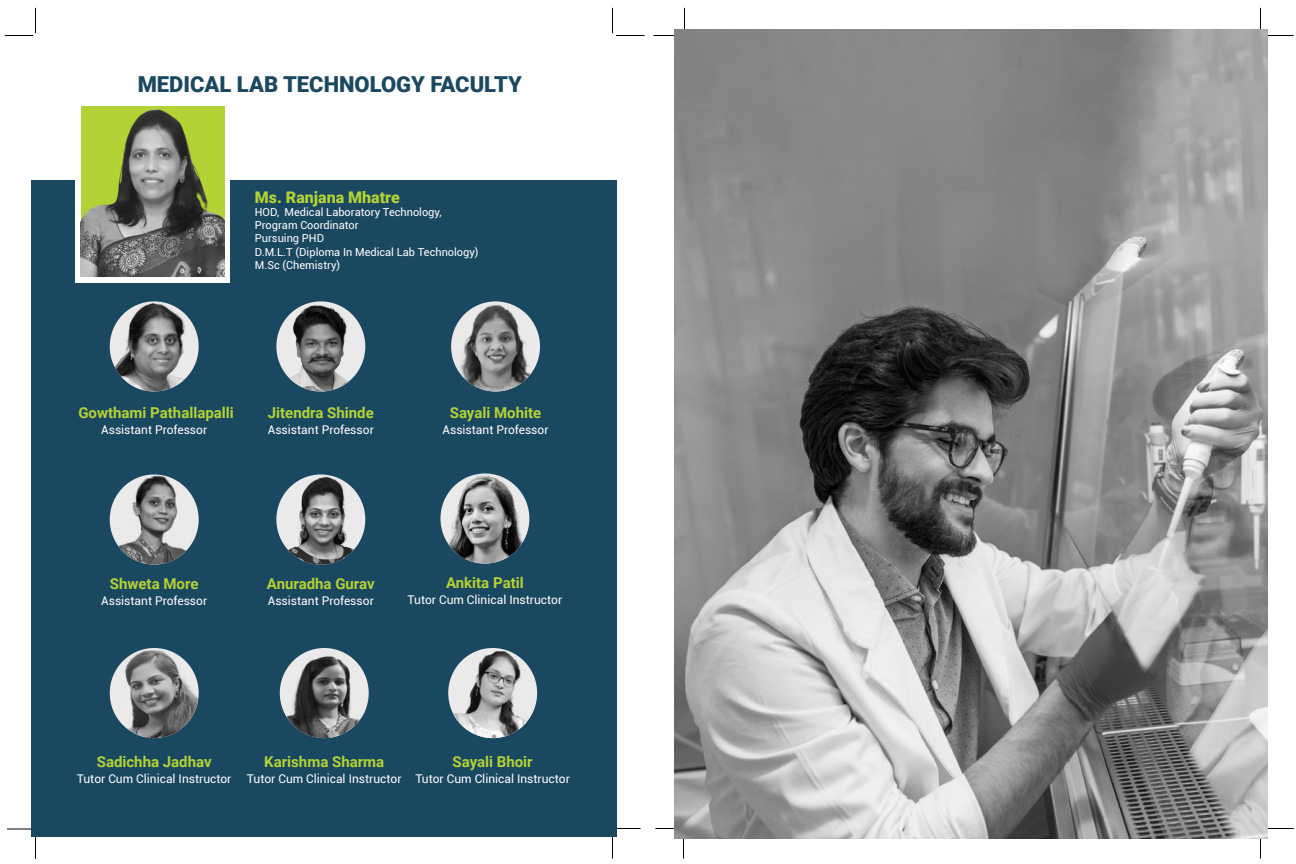
<style>
.page{position:relative;width:1296px;height:864px;background:#fff}
.page>*{position:absolute;margin:0;border:0;box-sizing:border-box;transform-origin:0 0}
.t1{font:900 22px "Roboto";color:#1b4861}
.t2{font:900 16px "Roboto";color:#b3d235}
.t3{font:700 15px "Roboto";color:#b3d235}
.t4{font:12px "Roboto";color:#fff}
.t5{font:11px/13.2px "Roboto";color:#fff}
</style>
<div class="page">
<svg style="left:35px;top:837px;width:1px;height:22px"></svg>
<svg style="left:5px;top:8px;width:31px;height:28px"></svg>
<svg style="left:612px;top:8px;width:33px;height:28px"></svg>
<svg style="left:653px;top:8px;width:32px;height:28px"></svg>
<svg style="left:1260px;top:8px;width:34px;height:28px"></svg>
<svg style="left:1260px;top:828px;width:34px;height:30px"></svg>
<svg style="left:655px;top:828px;width:29px;height:30px"></svg>
<svg style="left:612px;top:828px;width:29px;height:30px"></svg>
<hr style="left:7px;top:828px;width:29px;height:2px;background:#000">
<div style="left:32px;top:180px;width:585px;height:657px;background:#1b4861"></div>
<div style="left:76px;top:176px;width:154px;height:107px;background:#fff"></div>
<img style="left:110px;top:648px;width:89px;height:90px">
<img style="left:280px;top:648px;width:89px;height:90px">
<img style="left:448px;top:648px;width:89px;height:90px">
<img style="left:440px;top:473px;width:89px;height:91px">
<img style="left:451px;top:301px;width:89px;height:91px">
<img style="left:81px;top:106px;width:144px;height:171px">
<img style="left:110px;top:301px;width:89px;height:91px">
<img style="left:276px;top:474px;width:89px;height:91px">
<img style="left:276px;top:301px;width:89px;height:91px">
<img style="left:110px;top:474px;width:89px;height:91px">
<img style="left:674px;top:29px;width:594px;height:810px">
<h1 class="t1" style="left:138px;top:68px;width:386px">MEDICAL LAB TECHNOLOGY FACULTY</h1>
<h2 class="t2" style="left:255px;top:186px;width:146px">Ms. Ranjana Mhatre</h2>
<p class="t5" style="left:255px;top:205px;width:225px">HOD, Medical Laboratory Technology,<br>Program Coordinator<br>Pursuing PHD<br>D.M.L.T (Diploma In Medical Lab Technology)<br>M.Sc (Chemistry)</p>
<p class="t3" style="left:78px;top:402px;width:157px">Gowthami Pathallapalli</p>
<p class="t4" style="left:101px;top:421px;width:108px">Assistant Professor</p>
<p class="t3" style="left:268px;top:402px;width:107px">Jitendra Shinde</p>
<p class="t4" style="left:268px;top:421px;width:108px">Assistant Professor</p>
<p class="t3" style="left:450px;top:402px;width:93px">Sayali Mohite</p>
<p class="t4" style="left:443px;top:421px;width:108px">Assistant Professor</p>
<p class="t3" style="left:110px;top:573px;width:90px">Shweta More</p>
<p class="t4" style="left:101px;top:592px;width:108px">Assistant Professor</p>
<p class="t3" style="left:267px;top:573px;width:109px">Anuradha Gurav</p>
<p class="t4" style="left:268px;top:592px;width:108px">Assistant Professor</p>
<p class="t3" style="left:446px;top:572px;width:79px">Ankita Patil</p>
<p class="t4" style="left:408px;top:591px;width:156px">Tutor Cum Clinical Instructor</p>
<p class="t3" style="left:97px;top:751px;width:116px">Sadichha Jadhav</p>
<p class="t4" style="left:77px;top:770px;width:156px">Tutor Cum Clinical Instructor</p>
<p class="t3" style="left:264px;top:751px;width:122px">Karishma Sharma</p>
<p class="t4" style="left:247px;top:770px;width:156px">Tutor Cum Clinical Instructor</p>
<p class="t3" style="left:453px;top:751px;width:82px">Sayali Bhoir</p>
<p class="t4" style="left:415px;top:770px;width:156px">Tutor Cum Clinical Instructor</p>
</div>
